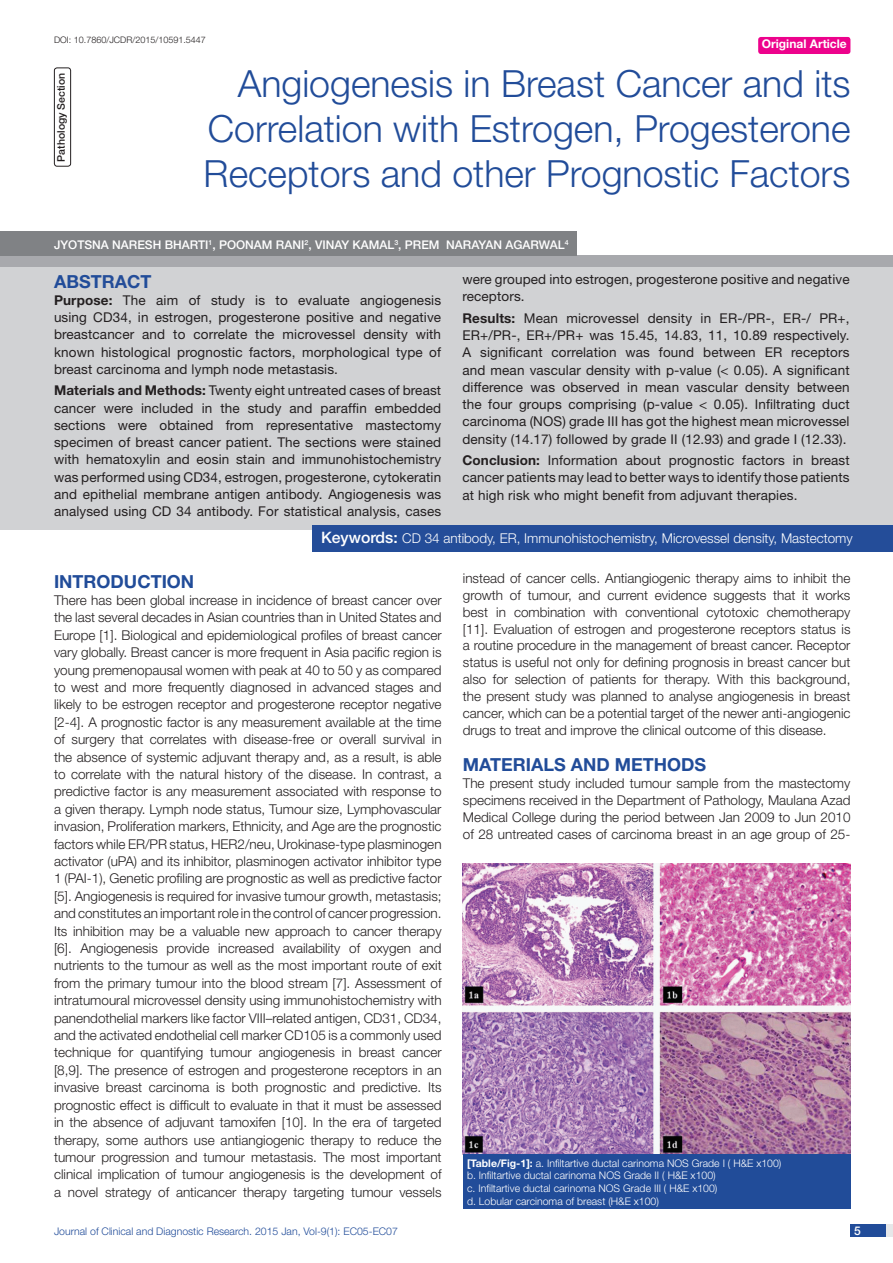
<style>
.page{position:relative;width:893px;height:1263px;background:#fff}
.page>*{position:absolute;margin:0;border:0;box-sizing:border-box;transform-origin:0 0}
.t1{font:300 37.5px/45px "Helvetica Neue";color:#214c99;text-align:justify}
.Heading{font:700 18px "Helvetica Neue";color:#214c99}
.Abstract_head{font:700 18px "Helvetica Neue";color:#214c99}
.Body_text{font:300 13.5px/17.4px "Helvetica Neue";color:#231f20;text-align:justify}
.Body_text-2{font:13.5px/17.2px "Helvetica Neue";letter-spacing:.01em;color:#231f20;text-align:justify}
.t2{font:300 13.5px "Helvetica Neue";color:#fff}
.Author{font:500 12px "Helvetica Neue";color:#fff}
.t3{font:700 12px "Helvetica Neue";color:#fff}
.Table_text{font:300 10.5px "Helvetica Neue";color:#fff}
.t4{font:300 10.5px "Helvetica Neue";color:#214c99}
.t5{font:500 10.5px "Helvetica Neue";color:#231f20}
.DOI{font:300 9px "Helvetica Neue";color:#231f20}
.s1{color:#244d99}
.s2{font-weight:700}
.s3{font-weight:500;font-size:15.75px}
</style>
<div class="page">
<div style="left:850px;top:1224px;width:43px;height:13px;background:#e6e7e9"></div>
<div style="left:850px;top:1224px;width:35px;height:13px;background:#214c99"></div>
<div style="left:758px;top:37px;width:92px;height:17px;background:#ed028c;border-radius:3px"></div>
<div style="left:0;top:255px;width:893px;height:12px;background:#a8a9ad"></div>
<div style="left:0;top:267px;width:893px;height:262px;background:#d1d2d4"></div>
<div style="left:313px;top:526px;width:580px;height:26px;background:#244d99"></div>
<div style="left:0;top:231px;width:576px;height:25px;background:#808285"></div>
<div style="left:54px;top:67px;width:17px;height:100px;border:1px solid #231f20;border-radius:3px"></div>
<img style="left:463px;top:863px;width:387px;height:291px">
<div style="left:463px;top:1154px;width:387px;height:55px;background:#214c99"></div>
<p class="DOI" style="left:54px;top:35px;width:153px">DOI: 10.7860/JCDR/2015/10591.5447</p>
<p class="t3" style="left:762px;top:37px;width:87px">Original Article</p>
<p class="t5" style="left:55px;top:161px;width:90px;rotate:-90deg">PATHOLOGY SECTION</p>
<p class="t1" style="left:204px;top:60px;width:648px;text-indent:34px">Angiogenesis in Breast Cancer and its Correlation with Estrogen, Progesterone Receptors and other Prognostic Factors</p>
<p class="Author" style="left:54px;top:237px;width:369px">JYOTSNA NARESH BHARTI<sup>1</sup>, POONAM RANI<sup>2</sup>, VINAY KAMAL<sup>3</sup>, PREM</p>
<p class="Author" style="left:446px;top:237px;width:18px">NARAYAN</p>
<p class="Author" style="left:505px;top:237px;width:65px">AGARWAL<sup>4</sup></p>
<p class="Abstract_head" style="left:54px;top:270px;width:99px">ABST<span class="s1">RAC</span>T</p>
<p class="Body_text-2" style="left:54px;top:291px;width:389px"><span class="s2">Purpose:</span> The aim of study is to evaluate angiogenesis using CD34, in estrogen, progesterone positive and negative breastcancer and to correlate the microvessel density with known histological prognostic factors, morphological type of breast carcinoma and lymph node metastasis.</p>
<p class="Body_text-2" style="left:54px;top:382px;width:389px"><span class="s2">Materials and Methods:</span> Twenty eight untreated cases of breast cancer were included in the study and paraffin embedded sections were obtained from representative mastectomy specimen of breast cancer patient. The sections were stained with hematoxylin and eosin stain and immunohistochemistry was performed using CD34, estrogen, progesterone, cytokeratin and epithelial membrane antigen antibody. Angiogenesis was analysed using CD 34 antibody. For statistical analysis, cases</p>
<p class="Body_text-2" style="left:462px;top:271px;width:389px">were grouped into estrogen, progesterone positive and negative receptors.</p>
<p class="Body_text-2" style="left:462px;top:309px;width:389px"><span class="s2">Results:</span> Mean microvessel density in ER-/PR-, ER-/ PR+, ER+/PR-, ER+/PR+ was 15.45, 14.83, 11, 10.89 respectively.<br>A significant correlation was found between ER receptors and mean vascular density with p-value (&lt; 0.05). A significant difference was observed in mean vascular density between the four groups comprising (p-value &lt; 0.05). Infiltrating duct carcinoma (NOS) grade III has got the highest mean microvessel density (14.17) followed by grade II (12.93) and grade I (12.33).</p>
<p class="Body_text-2" style="left:462px;top:452px;width:389px"><span class="s2">Conclusion:</span> Information about prognostic factors in breast cancer patients may lead to better ways to identify those patients at high risk who might benefit from adjuvant therapies.</p>
<p class="t2" style="left:321px;top:530px;width:533px"><span class="s3">KEYWORDS:</span> CD 34 antibody, ER, Immunohistochemistry, Microvessel density, Mastectomy</p>
<p class="Heading" style="left:54px;top:570px;width:142px">INTRODUCTION</p>
<p class="Body_text" style="left:54px;top:591px;width:389px">There has been global increase in incidence of breast cancer over the last several decades in Asian countries than in United States and Europe [1]. Biological and epidemiological profiles of breast cancer vary globally. Breast cancer is more frequent in Asia pacific region is young premenopausal women with peak at 40 to 50 y as compared to west and more frequently diagnosed in advanced stages and likely to be estrogen receptor and progesterone receptor negative [2-4]. A prognostic factor is any measurement available at the time of surgery that correlates with disease-free or overall survival in the absence of systemic adjuvant therapy and, as a result, is able to correlate with the natural history of the disease. In contrast, a predictive factor is any measurement associated with response to a given therapy. Lymph node status, Tumour size, Lymphovascular invasion, Proliferation markers, Ethnicity, and Age are the prognostic factors while ER/PR status, HER2/neu, Urokinase-type plasminogen activator (uPA) and its inhibitor, plasminogen activator inhibitor type 1 (PAI-1), Genetic profiling are prognostic as well as predictive factor [5]. Angiogenesis is required for invasive tumour growth, metastasis; and constitutes an important role in the control of cancer progression.<br>Its inhibition may be a valuable new approach to cancer therapy [6]. Angiogenesis provide increased availability of oxygen and nutrients to the tumour as well as the most important route of exit from the primary tumour into the blood stream [7]. Assessment of intratumoural microvessel density using immunohistochemistry with panendothelial markers like factor VIII–related antigen, CD31, CD34, and the activated endothelial cell marker CD105 is a commonly used technique for quantifying tumour angiogenesis in breast cancer [8,9]. The presence of estrogen and progesterone receptors in an invasive breast carcinoma is both prognostic and predictive. Its prognostic effect is difficult to evaluate in that it must be assessed in the absence of adjuvant tamoxifen [10]. In the era of targeted therapy, some authors use antiangiogenic therapy to reduce the tumour progression and tumour metastasis. The most important clinical implication of tumour angiogenesis is the development of a novel strategy of anticancer therapy targeting tumour vessels</p>
<p class="Body_text" style="left:463px;top:569px;width:389px;line-height:17px">instead of cancer cells. Antiangiogenic therapy aims to inhibit the growth of tumour, and current evidence suggests that it works best in combination with conventional cytotoxic chemotherapy [11]. Evaluation of estrogen and progesterone receptors status is a routine procedure in the management of breast cancer. Receptor status is useful not only for defining prognosis in breast cancer but also for selection of patients for therapy. With this background, the present study was planned to analyse angiogenesis in breast cancer, which can be a potential target of the newer anti-angiogenic drugs to treat and improve the clinical outcome of this disease.</p>
<p class="Heading" style="left:463px;top:753px;width:245px">MATERIALS AND METHODS</p>
<p class="Body_text" style="left:463px;top:774px;width:389px;line-height:17px">The present study included tumour sample from the mastectomy specimens received in the Department of Pathology, Maulana Azad Medical College during the period between Jan 2009 to Jun 2010 of 28 untreated cases of carcinoma breast in an age group of 25-</p>
<p class="Table_text" style="left:467px;top:1156px;width:316px"><span class="s2">[Table/Fig-1]:</span> a. Infiltartive ductal carinoma NOS Grade I ( H&amp;E x100)</p>
<p class="Table_text" style="left:467px;top:1169px;width:250px">b. Infiltartive ductal carinoma NOS Grade II ( H&amp;E x100)</p>
<p class="Table_text" style="left:467px;top:1182px;width:252px">c. Infiltartive ductal carinoma NOS Grade III ( H&amp;E x100)</p>
<p class="Table_text" style="left:467px;top:1194px;width:193px">d. Lobular carcinoma of breast (H&amp;E x100)</p>
<p class="t4" style="left:54px;top:1225px;width:345px">Journal of Clinical and Diagnostic Research. 2015 Jan, Vol-9(1): EC05-EC07</p>
<p class="Author" style="left:854px;top:1223px;width:8px">5</p>
</div>
